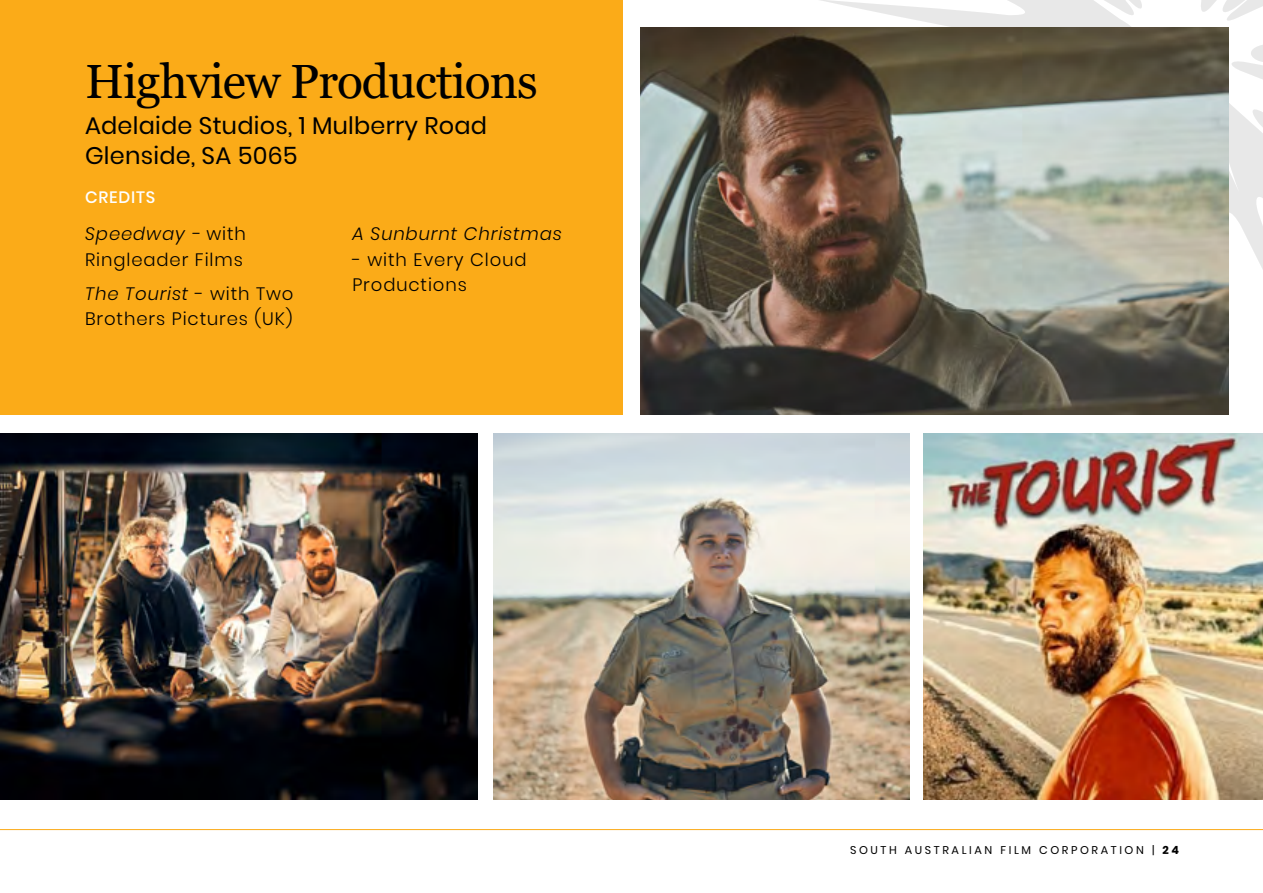
<style>
.page{position:relative;width:1263px;height:893px;background:#fff}
.page>*{position:absolute;margin:0;border:0;box-sizing:border-box;transform-origin:0 0}
.t1{font:48px "Georgia";letter-spacing:-.02em;color:#000}
.t2{font:24px/30px "Poppins";letter-spacing:.01em;color:#000}
.t3{font:300 18px/25.5px "Poppins";letter-spacing:.05em;color:#000}
.t4{font:italic 300 18px "Poppins";letter-spacing:.05em;color:#000}
.t5{font:500 16.5px "Poppins";letter-spacing:.05em;color:#fff}
.t6{font:11.25px "Poppins";letter-spacing:.235em;color:#000}
.s1{font-style:italic}
.s2{font-weight:700}
</style>
<div class="page">
<div style="left:0;top:0;width:622px;height:414px;background:#fbab18"></div>
<hr style="left:0;top:829px;width:1263px;height:1px;background:#fbab18">
<svg style="left:804px;top:0;width:459px;height:330px"></svg>
<img style="left:640px;top:28px;width:589px;height:386px">
<img style="left:0;top:434px;width:477px;height:365px">
<img style="left:924px;top:434px;width:339px;height:365px">
<img style="left:493px;top:434px;width:416px;height:365px">
<h1 class="t1" style="left:85px;top:53px;width:454px">Highview Productions</h1>
<h2 class="t2" style="left:85px;top:111px;width:404px">Adelaide Studios, 1 Mulberry Road<br>Glenside, SA 5065</h2>
<p class="t5" style="left:85px;top:188px;width:72px">CREDITS</p>
<p class="t3" style="left:85px;top:221px;width:162px"><span class="s1">Speedway -</span> with<br>Ringleader Films</p>
<p class="t3" style="left:85px;top:281px;width:210px"><span class="s1">The Tourist</span> - with Two<br>Brothers Pictures (UK)</p>
<p class="t4" style="left:352px;top:223px;width:211px">A Sunburnt Christmas</p>
<p class="t3" style="left:352px;top:247px;width:176px">- with Every Cloud<br>Productions</p>
<p class="t6" style="left:850px;top:844px;width:330px">SOUTH AUSTRALIAN FILM CORPORATION | <span class="s2">24</span></p>
</div>
